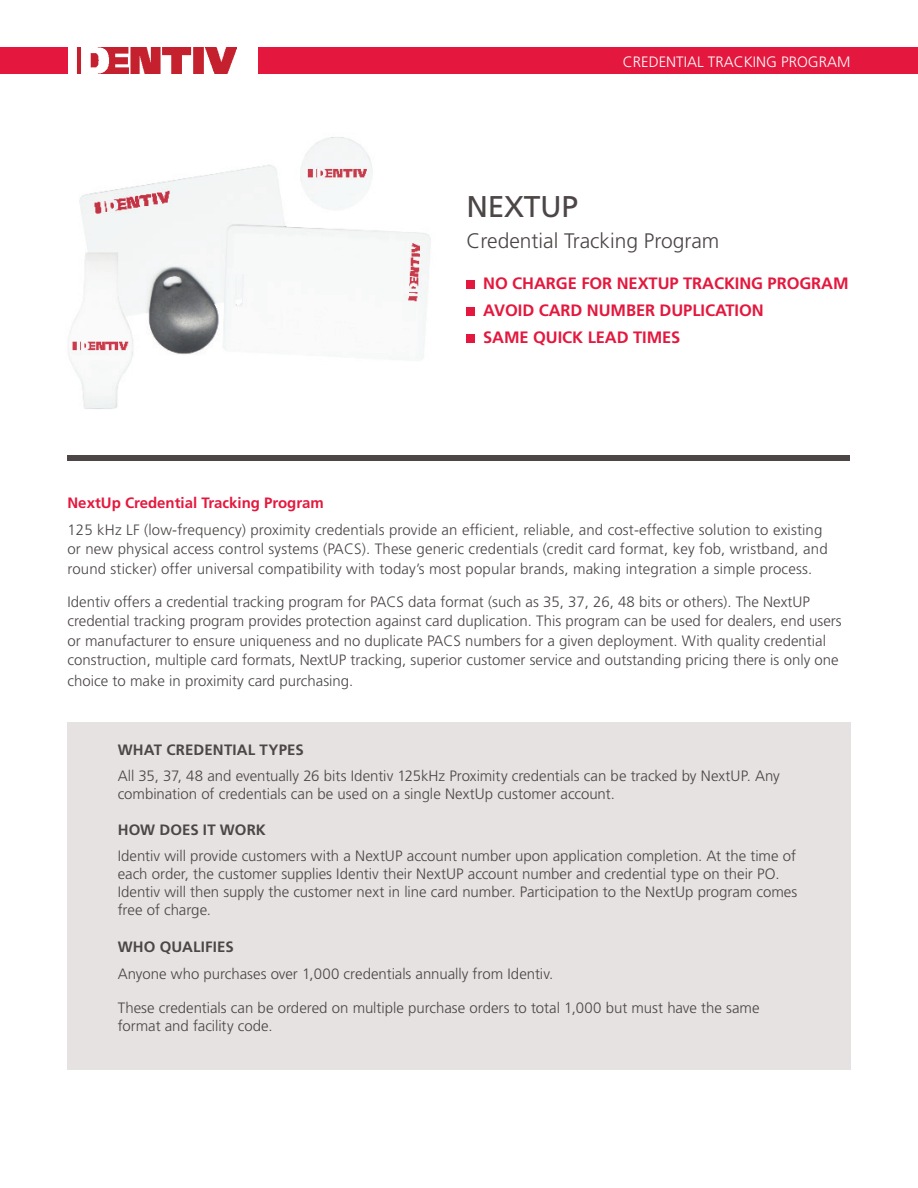
<style>
.page{position:relative;width:918px;height:1188px;background:#fff}
.page>*{position:absolute;margin:0;border:0;box-sizing:border-box;transform-origin:0 0}
.t1{font:30px "Frutiger LT Std";letter-spacing:-.01em;color:#4c4646}
.t2{font:300 21px "Frutiger LT Std";color:#4c4646}
.t3{font:700 16.5px/27px "Frutiger LT Std";letter-spacing:-.005em;color:#e4183e}
.t4{font:300 15px/19.5px "Frutiger LT Std";color:#4c4646}
.t5{font:700 15px "Frutiger LT Std";letter-spacing:.01em;color:#4c4646}
.t6{font:700 15px "Frutiger LT Std";color:#e4183e}
.t7{font:300 15px "Frutiger LT Std";color:#fff}
</style>
<div class="page">
<div style="left:258px;top:47px;width:660px;height:27px;background:#e4183e"></div>
<img style="left:77px;top:47px;width:159px;height:27px">
<div style="left:0;top:47px;width:68px;height:27px;background:#e4183e"></div>
<img style="left:68px;top:137px;width:363px;height:272px">
<div style="left:467px;top:281px;width:8px;height:8px;background:#e4183e"></div>
<div style="left:467px;top:308px;width:8px;height:8px;background:#e4183e"></div>
<div style="left:467px;top:335px;width:8px;height:8px;background:#e4183e"></div>
<div style="left:68px;top:455px;width:782px;height:6px;background:#4c4646"></div>
<div style="left:67px;top:722px;width:784px;height:347px;background:#e5e2e1"></div>
<p class="t7" style="left:623px;top:54px;width:229px">CREDENTIAL TRACKING PROGRAM</p>
<h1 class="t1" style="left:466px;top:189px;width:113px">NEXTUP</h1>
<h2 class="t2" style="left:467px;top:229px;width:254px">Credential Tracking Program</h2>
<p class="t3" style="left:483px;top:270px;width:367px">NO CHARGE FOR NEXTUP TRACKING PROGRAM<br>AVOID CARD NUMBER DUPLICATION<br>SAME QUICK LEAD TIMES</p>
<p class="t6" style="left:68px;top:494px;width:258px">NextUp Credential Tracking Program</p>
<p class="t4" style="left:68px;top:520px;width:762px">125 kHz LF (low-frequency) proximity credentials provide an efficient, reliable, and cost-effective solution to existing or new physical access control systems (PACS). These generic credentials (credit card format, key fob, wristband, and round sticker) offer universal compatibility with today’s most popular brands, making integration a simple process.</p>
<p class="t4" style="left:68px;top:592px;width:776px">Identiv offers a credential tracking program for PACS data format (such as 35, 37, 26, 48 bits or others). The NextUP credential tracking program provides protection against card duplication. This program can be used for dealers, end users or manufacturer to ensure uniqueness and no duplicate PACS numbers for a given deployment. With quality credential construction, multiple card formats, NextUP tracking, superior customer service and outstanding pricing there is only one</p>
<p class="t4" style="left:68px;top:672px;width:287px">choice to make in proximity card purchasing.</p>
<p class="t5" style="left:118px;top:741px;width:188px">WHAT CREDENTIAL TYPES</p>
<p class="t4" style="left:118px;top:767px;width:664px;line-height:18px">All 35, 37, 48 and eventually 26 bits Identiv 125kHz Proximity credentials can be tracked by NextUP. Any combination of credentials can be used on a single NextUp customer account.</p>
<p class="t5" style="left:118px;top:821px;width:150px">HOW DOES IT WORK</p>
<p class="t4" style="left:118px;top:847px;width:681px;line-height:18px">Identiv will provide customers with a NextUP account number upon application completion. At the time of each order, the customer supplies Identiv their NextUP account number and credential type on their PO.<br>Identiv will then supply the customer next in line card number. Participation to the NextUp program comes free of charge.</p>
<p class="t5" style="left:118px;top:938px;width:117px">WHO QUALIFIES</p>
<p class="t4" style="left:118px;top:964px;width:437px">Anyone who purchases over 1,000 credentials annually from Identiv.</p>
<p class="t4" style="left:118px;top:999px;width:643px;line-height:18px">These credentials can be ordered on multiple purchase orders to total 1,000 but must have the same format and facility code.</p>
</div>
